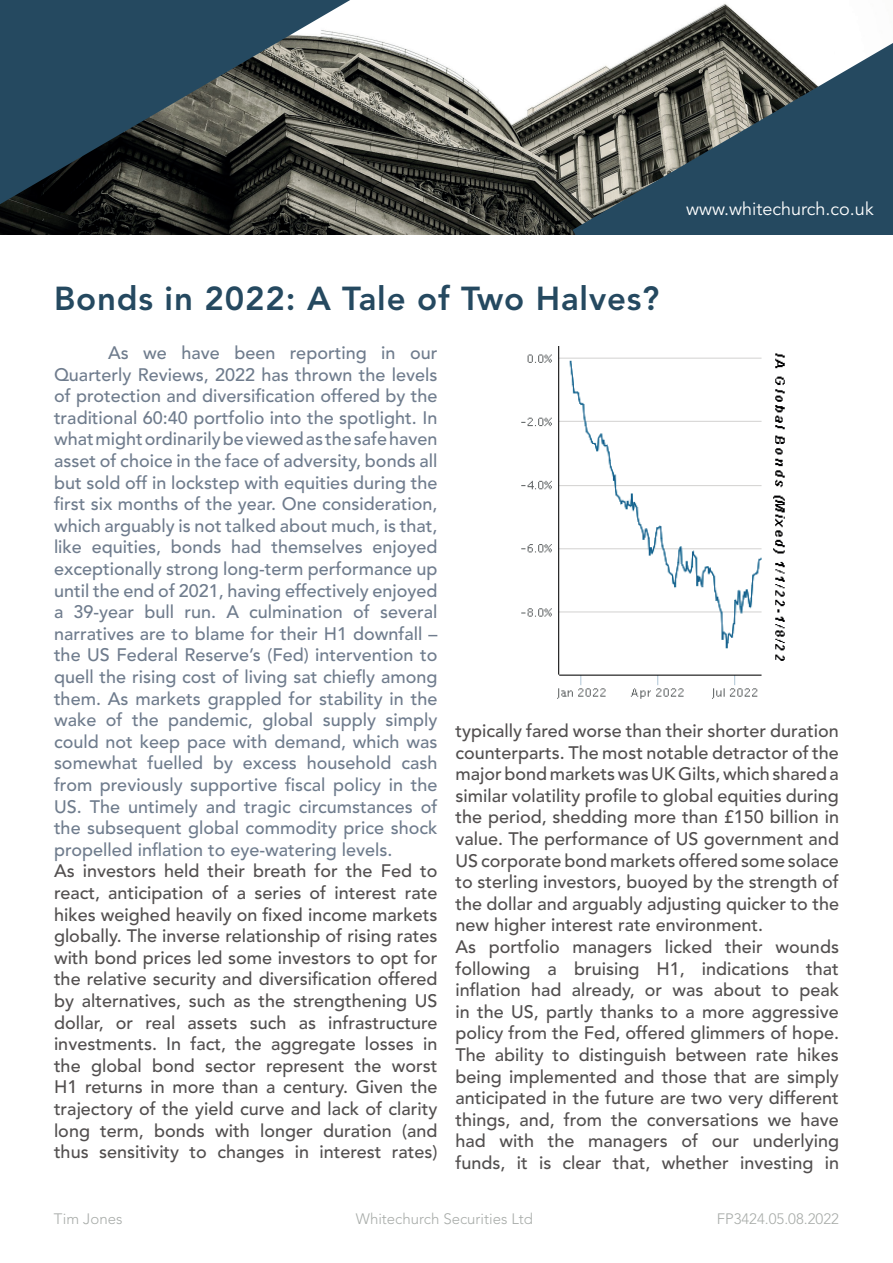
<style>
.page{position:relative;width:893px;height:1263px;background:#fff}
.page>*{position:absolute;margin:0;border:0;box-sizing:border-box;transform-origin:0 0}
.t1{font:800 33px "Avenir LT Std";letter-spacing:.025em;color:#254960}
.t2{font:500 18px/21.6px "Avenir LT Std";color:#524f4f;text-align:justify}
.t3{font:500 18px/21.6px "Avenir LT Std";color:#6f7c8d;text-align:justify}
.t4{font:18px "Avenir LT Std";color:#fff}
.t5{font:300 15px "Avenir LT Std";color:#a8aca9}
</style>
<div class="page">
<img style="left:0;top:3px;width:770px;height:232px">
<svg style="left:0;top:0;width:350px;height:204px;background:#364851"></svg>
<svg style="left:573px;top:43px;width:320px;height:192px;background:#53646c"></svg>
<img style="left:521px;top:346px;width:264px;height:353px">
<p class="t4" style="left:686px;top:198px;width:189px">www.whitechurch.co.uk</p>
<h1 class="t1" style="left:54px;top:278px;width:607px">Bonds in 2022: A Tale of Two Halves?</h1>
<p class="t3" style="left:54px;top:342px;width:385px;text-indent:54px">As we have been reporting in our Quarterly Reviews, 2022 has thrown the levels of protection and diversification offered by the traditional 60:40 portfolio into the spotlight. In what might ordinarily be viewed as the safe haven asset of choice in the face of adversity, bonds all but sold off in lockstep with equities during the first six months of the year. One consideration, which arguably is not talked about much, is that, like equities, bonds had themselves enjoyed exceptionally strong long-term performance up until the end of 2021, having effectively enjoyed a 39-year bull run. A culmination of several narratives are to blame for their H1 downfall – the US Federal Reserve’s (Fed) intervention to quell the rising cost of living sat chiefly among them. As markets grappled for stability in the wake of the pandemic, global supply simply could not keep pace with demand, which was somewhat fuelled by excess household cash from previously supportive fiscal policy in the US. The untimely and tragic circumstances of the subsequent global commodity price shock propelled inflation to eye-watering levels.</p>
<p class="t2" style="left:54px;top:861px;width:385px">As investors held their breath for the Fed to react, anticipation of a series of interest rate hikes weighed heavily on fixed income markets globally. The inverse relationship of rising rates with bond prices led some investors to opt for the relative security and diversification offered by alternatives, such as the strengthening US dollar, or real assets such as infrastructure investments. In fact, the aggregate losses in the global bond sector represent the worst H1 returns in more than a century. Given the trajectory of the yield curve and lack of clarity long term, bonds with longer duration (and thus sensitivity to changes in interest rates)</p>
<p class="t2" style="left:455px;top:720px;width:385px;text-align:left">typically fared worse than their shorter duration counterparts. The most notable detractor of the major bond markets was UK Gilts, which shared a similar volatility profile to global equities during the period, shedding more than £150 billion in value. The performance of US government and US corporate bond markets offered some solace to sterling investors, buoyed by the strength of the dollar and arguably adjusting quicker to the new higher interest rate environment.<br>As portfolio managers licked their wounds following a bruising H1, indications that inflation had already, or was about to peak in the US, partly thanks to a more aggressive policy from the Fed, offered glimmers of hope.<br>The ability to distinguish between rate hikes being implemented and those that are simply anticipated in the future are two very different things, and, from the conversations we have had with the managers of our underlying funds, it is clear that, whether investing in</p>
<p class="t5" style="left:54px;top:1210px;width:70px">Tim Jones</p>
<p class="t5" style="left:356px;top:1210px;width:179px">Whitechurch Securities Ltd</p>
<p class="t5" style="left:717px;top:1210px;width:124px">FP3424.05.08.2022</p>
</div>
